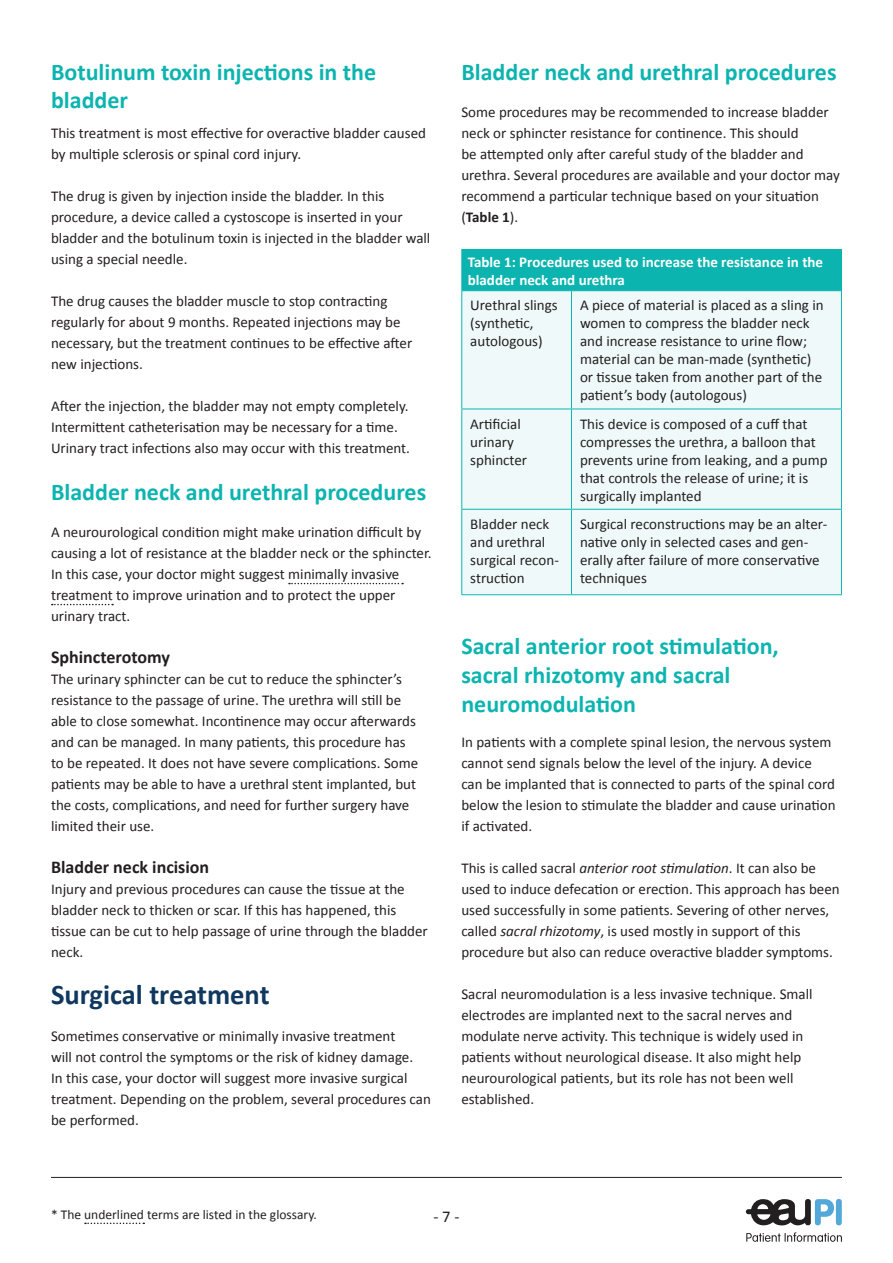
<style>
.page{position:relative;width:893px;height:1263px;background:#fff}
.page>*{position:absolute;margin:0;border:0;box-sizing:border-box;transform-origin:0 0}
.t1{font:700 28.5px "Calibri";color:#10385f}
.t2{font:700 24px/28.8px "Calibri";color:#0cb4b0}
.t3{font:700 18px "Calibri";color:#231f20}
.t4{font:16.5px "Calibri";color:#231f20}
.t5{font:15px/21px "Calibri";color:#231f20}
.t6{font:700 15px/18px "Calibri";color:#fff}
.t7{font:13.5px "Calibri";color:#231f20}
.s1{font-weight:700}
.s2{font-style:italic}
</style>
<div class="page">
<svg style="left:85px;top:1222px;width:59px;height:2px"></svg>
<hr style="left:51px;top:1177px;width:791px;height:1px;background:#231f20">
<svg style="left:746px;top:1199px;width:96px;height:43px"></svg>
<div style="left:836px;top:1199px;width:6px;height:26px;background:#54a8d9;border-radius:3px"></div>
<svg style="left:289px;top:583px;width:114px;height:1px"></svg>
<svg style="left:52px;top:604px;width:61px;height:1px"></svg>
<div style="left:462px;top:249px;width:379px;height:42px;background:#0cb4b0"></div>
<div style="left:462px;top:291px;width:379px;height:303px;background:#eff9f9"></div>
<hr style="left:461px;top:250px;width:1px;height:40px;background:#0cb4b0">
<hr style="left:461px;top:249px;width:110px;height:1px;background:#0cb4b0">
<hr style="left:571px;top:249px;width:271px;height:1px;background:#0cb4b0">
<hr style="left:841px;top:250px;width:1px;height:40px;background:#0cb4b0">
<hr style="left:461px;top:291px;width:1px;height:118px;background:#0cb4b0">
<hr style="left:461px;top:409px;width:1px;height:100px;background:#0cb4b0">
<hr style="left:461px;top:510px;width:1px;height:84px;background:#0cb4b0">
<hr style="left:461px;top:290px;width:110px;height:1px;background:#0cb4b0">
<hr style="left:571px;top:290px;width:271px;height:1px;background:#0cb4b0">
<hr style="left:571px;top:291px;width:1px;height:118px;background:#0cb4b0">
<hr style="left:841px;top:291px;width:1px;height:118px;background:#0cb4b0">
<hr style="left:571px;top:409px;width:1px;height:100px;background:#0cb4b0">
<hr style="left:841px;top:409px;width:1px;height:100px;background:#0cb4b0">
<hr style="left:571px;top:510px;width:1px;height:84px;background:#0cb4b0">
<hr style="left:841px;top:510px;width:1px;height:84px;background:#0cb4b0">
<hr style="left:461px;top:409px;width:110px;height:1px;background:#0cb4b0">
<hr style="left:571px;top:409px;width:271px;height:1px;background:#0cb4b0">
<hr style="left:461px;top:509px;width:110px;height:1px;background:#0cb4b0">
<hr style="left:571px;top:509px;width:271px;height:1px;background:#0cb4b0">
<hr style="left:461px;top:594px;width:110px;height:1px;background:#0cb4b0">
<hr style="left:571px;top:594px;width:271px;height:1px;background:#0cb4b0">
<h2 class="t2" style="left:51px;top:56px;width:327px">Botulinum toxin injections in the bladder</h2>
<p class="t5" style="left:51px;top:122px;width:377px">This treatment is most effective for overactive bladder caused by multiple sclerosis or spinal cord injury.</p>
<p class="t5" style="left:51px;top:185px;width:381px">The drug is given by injection inside the bladder. In this procedure, a device called a cystoscope is inserted in your bladder and the botulinum toxin is injected in the bladder wall using a special needle.</p>
<p class="t5" style="left:51px;top:290px;width:363px">The drug causes the bladder muscle to stop contracting regularly for about 9 months. Repeated injections may be necessary, but the treatment continues to be effective after new injections.</p>
<p class="t5" style="left:51px;top:395px;width:360px">After the injection, the bladder may not empty completely.<br>Intermittent catheterisation may be necessary for a time.<br>Urinary tract infections also may occur with this treatment.</p>
<h2 class="t2" style="left:51px;top:476px;width:377px">Bladder neck and urethral procedures</h2>
<p class="t5" style="left:51px;top:521px;width:382px">A neurourological condition might make urination difficult by causing a lot of resistance at the bladder neck or the sphincter.<br>In this case, your doctor might suggest minimally invasive treatment to improve urination and to protect the upper urinary tract.</p>
<p class="t3" style="left:51px;top:646px;width:120px">Sphincterotomy</p>
<p class="t5" style="left:51px;top:668px;width:369px">The urinary sphincter can be cut to reduce the sphincter’s resistance to the passage of urine. The urethra will still be able to close somewhat. Incontinence may occur afterwards and can be managed. In many patients, this procedure has to be repeated. It does not have severe complications. Some patients may be able to have a urethral stent implanted, but the costs, complications, and need for further surgery have limited their use.</p>
<p class="t3" style="left:51px;top:856px;width:160px">Bladder neck incision</p>
<p class="t5" style="left:51px;top:878px;width:378px">Injury and previous procedures can cause the tissue at the bladder neck to thicken or scar. If this has happened, this tissue can be cut to help passage of urine through the bladder neck.</p>
<h1 class="t1" style="left:51px;top:976px;width:220px">Surgical treatment</h1>
<p class="t5" style="left:51px;top:1025px;width:381px">Sometimes conservative or minimally invasive treatment<br>will not control the symptoms or the risk of kidney damage.<br>In this case, your doctor will suggest more invasive surgical treatment. Depending on the problem, several procedures can be performed.</p>
<h2 class="t2" style="left:461px;top:56px;width:377px">Bladder neck and urethral procedures</h2>
<p class="t5" style="left:461px;top:101px;width:380px">Some procedures may be recommended to increase bladder neck or sphincter resistance for continence. This should<br>be attempted only after careful study of the bladder and urethra. Several procedures are available and your doctor may recommend a particular technique based on your situation (<span class="s1">Table 1</span>).</p>
<p class="t6" style="left:468px;top:252px;width:357px">Table 1: Procedures used to increase the resistance in the bladder neck and urethra</p>
<p class="t5" style="left:470px;top:296px;width:89px;line-height:18px">Urethral slings (synthetic, autologous)</p>
<p class="t5" style="left:580px;top:296px;width:245px;line-height:18px">A piece of material is placed as a sling in women to compress the bladder neck and increase resistance to urine flow; material can be man-made (synthetic) or tissue taken from another part of the patient’s body (autologous)</p>
<p class="t5" style="left:470px;top:414px;width:58px;line-height:18px">Artificial urinary sphincter</p>
<p class="t5" style="left:580px;top:414px;width:249px;line-height:18px">This device is composed of a cuff that compresses the urethra, a balloon that prevents urine from leaking, and a pump that controls the release of urine; it is surgically implanted</p>
<p class="t5" style="left:470px;top:514px;width:90px;line-height:18px">Bladder neck and urethral surgical recon&shy;struction</p>
<p class="t5" style="left:580px;top:514px;width:249px;line-height:18px">Surgical reconstructions may be an alter&shy;native only in selected cases and gen&shy;erally after failure of more conservative techniques</p>
<h2 class="t2" style="left:461px;top:631px;width:319px">Sacral anterior root stimulation, sacral rhizotomy and sacral neuromodulation</h2>
<p class="t5" style="left:461px;top:731px;width:376px">In patients with a complete spinal lesion, the nervous system cannot send signals below the level of the injury. A device can be implanted that is connected to parts of the spinal cord below the lesion to stimulate the bladder and cause urination if activated.</p>
<p class="t5" style="left:461px;top:857px;width:380px">This is called sacral <span class="s2">anterior root stimulation</span>. It can also be used to induce defecation or erection. This approach has been used successfully in some patients. Severing of other nerves, called <span class="s2">sacral rhizotomy</span>, is used mostly in support of this procedure but also can reduce overactive bladder symptoms.</p>
<p class="t5" style="left:461px;top:983px;width:353px">Sacral neuromodulation is a less invasive technique. Small electrodes are implanted next to the sacral nerves and modulate nerve activity. This technique is widely used in patients without neurological disease. It also might help neurourological patients, but its role has not been well established.</p>
<p class="t7" style="left:51px;top:1206px;width:266px">* The underlined terms are listed in the glossary.</p>
<p class="t4" style="left:433px;top:1206px;width:27px">- 7 -</p>
</div>
